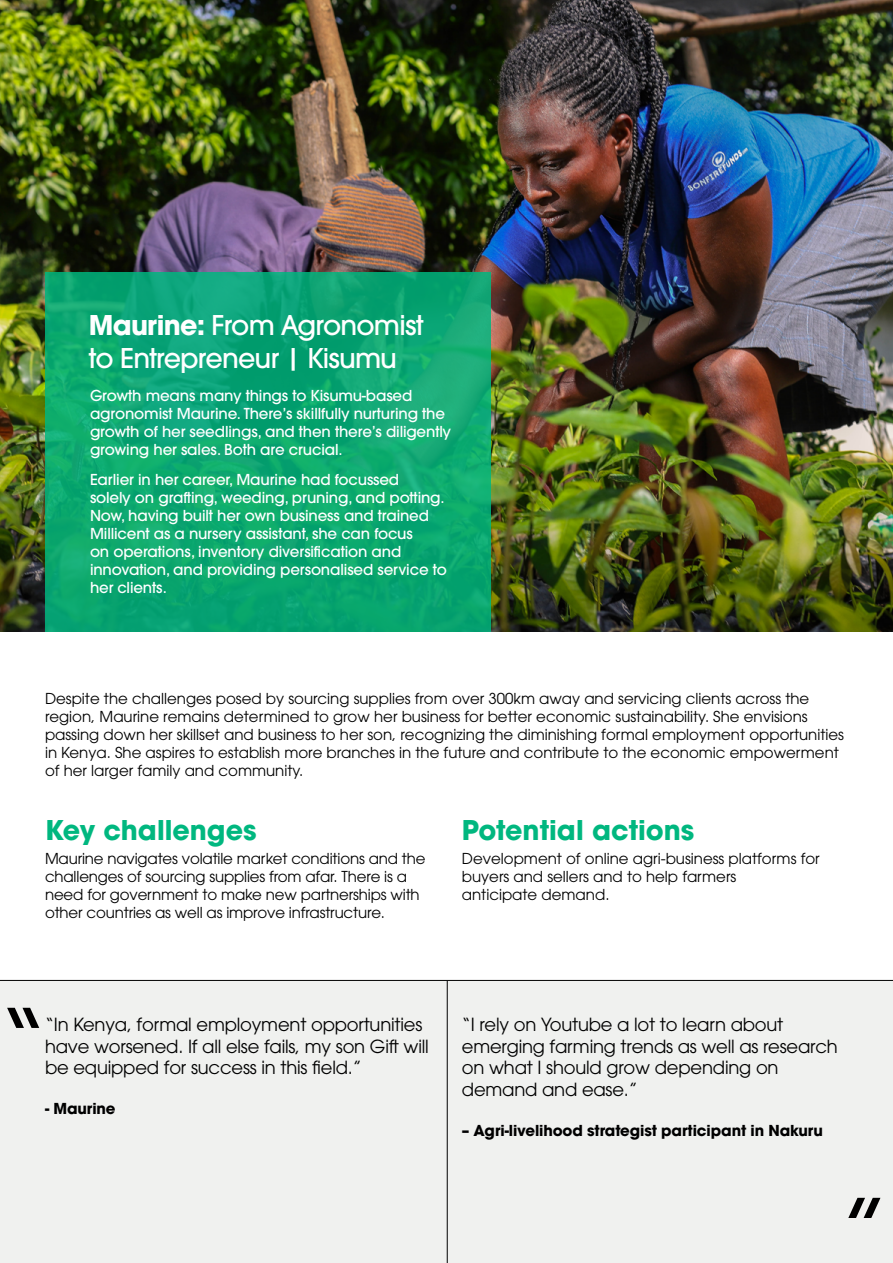
<style>
.page{position:relative;width:893px;height:1263px;background:#fff}
.page>*{position:absolute;margin:0;border:0;box-sizing:border-box;transform-origin:0 0}
.t1{font:500 27px/32.4px "ITC Avant Garde Pro";letter-spacing:-.03em;color:#fff}
.t2{font:700 27px "ITC Avant Garde Pro";color:#00b77f}
.t3{font:18px/21.6px "ITC Avant Garde Pro";letter-spacing:-.01em;color:#000}
.t4{font:15px/18px "ITC Avant Garde Pro";color:#000}
.t5{font:500 15px/18px "ITC Avant Garde Pro";letter-spacing:-.01em;color:#fff}
.t6{font:700 15px "ITC Avant Garde Pro";letter-spacing:-.01em;color:#000}
.s1{font-weight:700}
</style>
<div class="page">
<img style="left:0;top:0;width:893px;height:631px">
<div style="left:0;top:981px;width:893px;height:282px;background:#f0f1ef"></div>
<svg style="left:45px;top:272px;width:446px;height:359px;background:#0ca771"></svg>
<svg style="left:7px;top:1008px;width:32px;height:20px"></svg>
<svg style="left:848px;top:1198px;width:32px;height:20px"></svg>
<hr style="left:447px;top:981px;width:1px;height:282px;background:#000">
<hr style="left:0;top:980px;width:893px;height:1px;background:#000">
<h1 class="t1" style="left:89px;top:309px;width:336px"><span class="s1">Maurine:</span> From Agronomist to Entrepreneur | Kisumu</h1>
<p class="t5" style="left:90px;top:386px;width:363px">Growth means many things to Kisumu-based agronomist Maurine. There’s skillfully nurturing the growth of her seedlings, and then there’s diligently growing her sales. Both are crucial.</p>
<p class="t5" style="left:90px;top:470px;width:358px">Earlier in her career, Maurine had focussed<br>solely on grafting, weeding, pruning, and potting.<br>Now, having built her own business and trained Millicent as a nursery assistant, she can focus<br>on operations, inventory diversification and innovation, and providing personalised service to her clients.</p>
<p class="t4" style="left:45px;top:690px;width:800px">Despite the challenges posed by sourcing supplies from over 300km away and servicing clients across the region, Maurine remains determined to grow her business for better economic sustainability. She envisions passing down her skillset and business to her son, recognizing the diminishing formal employment opportunities in Kenya. She aspires to establish more branches in the future and contribute to the economic empowerment of her larger family and community.</p>
<h1 class="t2" style="left:45px;top:812px;width:213px">Key challenges</h1>
<h1 class="t2" style="left:462px;top:812px;width:234px">Potential actions</h1>
<p class="t4" style="left:45px;top:849px;width:382px">Maurine navigates volatile market conditions and the challenges of sourcing supplies from afar. There is a need for government to make new partnerships with other countries as well as improve infrastructure.</p>
<p class="t4" style="left:462px;top:849px;width:359px">Development of online agri-business platforms for buyers and sellers and to help farmers<br>anticipate demand.</p>
<p class="t3" style="left:45px;top:1013px;width:385px">“In Kenya, formal employment opportunities have worsened. If all else fails, my son Gift will be equipped for success in this field.”</p>
<p class="t6" style="left:45px;top:1098px;width:72px">- Maurine</p>
<p class="t3" style="left:462px;top:1013px;width:377px">“I rely on Youtube a lot to learn about emerging farming trends as well as research on what I should grow depending on demand and ease.”</p>
<p class="t6" style="left:462px;top:1120px;width:363px">– Agri-livelihood strategist participant in Nakuru</p>
</div>
